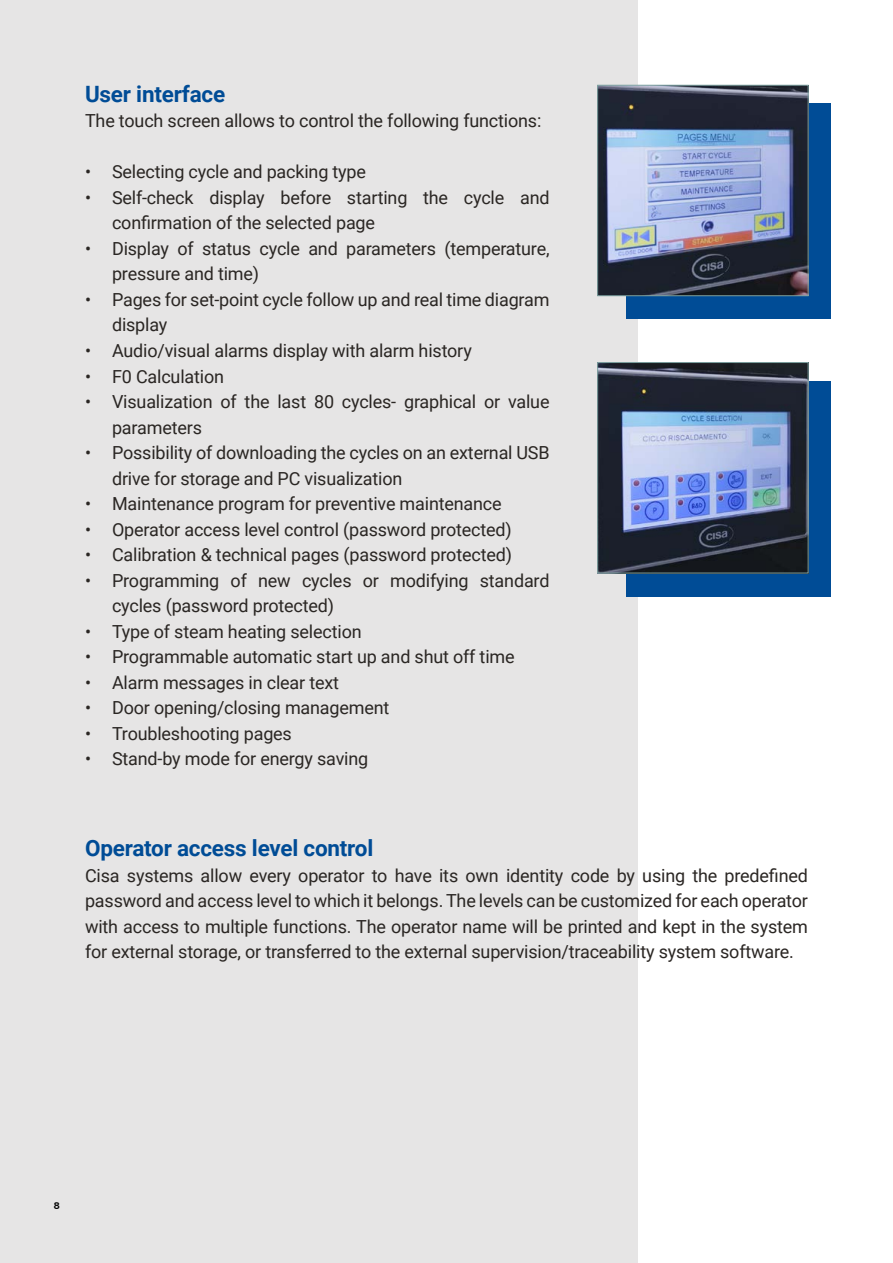
<style>
.page{position:relative;width:893px;height:1263px;background:#fff}
.page>*{position:absolute;margin:0;border:0;box-sizing:border-box;transform-origin:0 0}
.t1{font:700 22.5px "Roboto";letter-spacing:-.01em;color:#004c96}
.t2{font:18px/25.5px "Roboto";letter-spacing:-.01em;color:#2a2623}
.t3{font:18px "Arial";color:#000}
</style>
<div class="page">
<div style="left:0;top:0;width:638px;height:1263px;background:#e6e5e5"></div>
<div style="left:626px;top:104px;width:204px;height:215px;background:#004c96"></div>
<img style="left:599px;top:87px;width:207px;height:207px">
<div style="left:597px;top:85px;width:211px;height:211px;border:1px solid #7ea2a1"></div>
<div style="left:626px;top:381px;width:204px;height:215px;background:#004c96"></div>
<img style="left:599px;top:364px;width:207px;height:207px">
<div style="left:597px;top:362px;width:211px;height:211px;border:1px solid #7ea2a1"></div>
<p class="t1" style="left:85px;top:78px;width:142px">User interface</p>
<p class="t2" style="left:85px;top:108px;width:458px">The touch screen allows to control the following functions:</p>
<p class="t2" style="left:85px;top:159px;width:282px">• Selecting cycle and packing type</p>
<p class="t2" style="left:112px;top:184px;width:439px;text-indent:-27px">• Self-check display before starting the cycle and confirmation of the selected page</p>
<p class="t2" style="left:112px;top:235px;width:439px;text-indent:-27px">• Display of status cycle and parameters (temperature, pressure and time)</p>
<p class="t2" style="left:112px;top:286px;width:439px;text-indent:-27px">• Pages for set-point cycle follow up and real time diagram display</p>
<p class="t2" style="left:85px;top:337px;width:388px">• Audio/visual alarms display with alarm history</p>
<p class="t2" style="left:85px;top:363px;width:141px">• F0 Calculation</p>
<p class="t2" style="left:112px;top:388px;width:439px;text-indent:-27px">• Visualization of the last 80 cycles- graphical or value parameters</p>
<p class="t2" style="left:112px;top:439px;width:439px;text-indent:-27px">• Possibility of downloading the cycles on an external USB drive for storage and PC visualization</p>
<p class="t2" style="left:85px;top:490px;width:418px">• Maintenance program for preventive maintenance</p>
<p class="t2" style="left:85px;top:516px;width:428px">• Operator access level control (password protected)</p>
<p class="t2" style="left:85px;top:541px;width:428px">• Calibration &amp; technical pages (password protected)</p>
<p class="t2" style="left:112px;top:567px;width:439px;text-indent:-27px">• Programming of new cycles or modifying standard cycles (password protected)</p>
<p class="t2" style="left:85px;top:618px;width:278px">• Type of steam heating selection</p>
<p class="t2" style="left:85px;top:643px;width:431px">• Programmable automatic start up and shut off time</p>
<p class="t2" style="left:85px;top:669px;width:256px">• Alarm messages in clear text</p>
<p class="t2" style="left:85px;top:694px;width:306px">• Door opening/closing management</p>
<p class="t2" style="left:85px;top:720px;width:208px">• Troubleshooting pages</p>
<p class="t2" style="left:85px;top:745px;width:285px">• Stand-by mode for energy saving</p>
<p class="t1" style="left:85px;top:832px;width:290px">Operator access level control</p>
<p class="t2" style="left:85px;top:862px;width:724px;text-align:justify">Cisa systems allow every operator to have its own identity code by using the predefined password and access level to which it belongs. The levels can be customized for each operator with access to multiple functions. The operator name will be printed and kept in the system for external storage, or transferred to the external supervision/traceability system software.</p>
<p class="t3" style="left:54px;top:1190px;width:7px">8</p>
</div>
